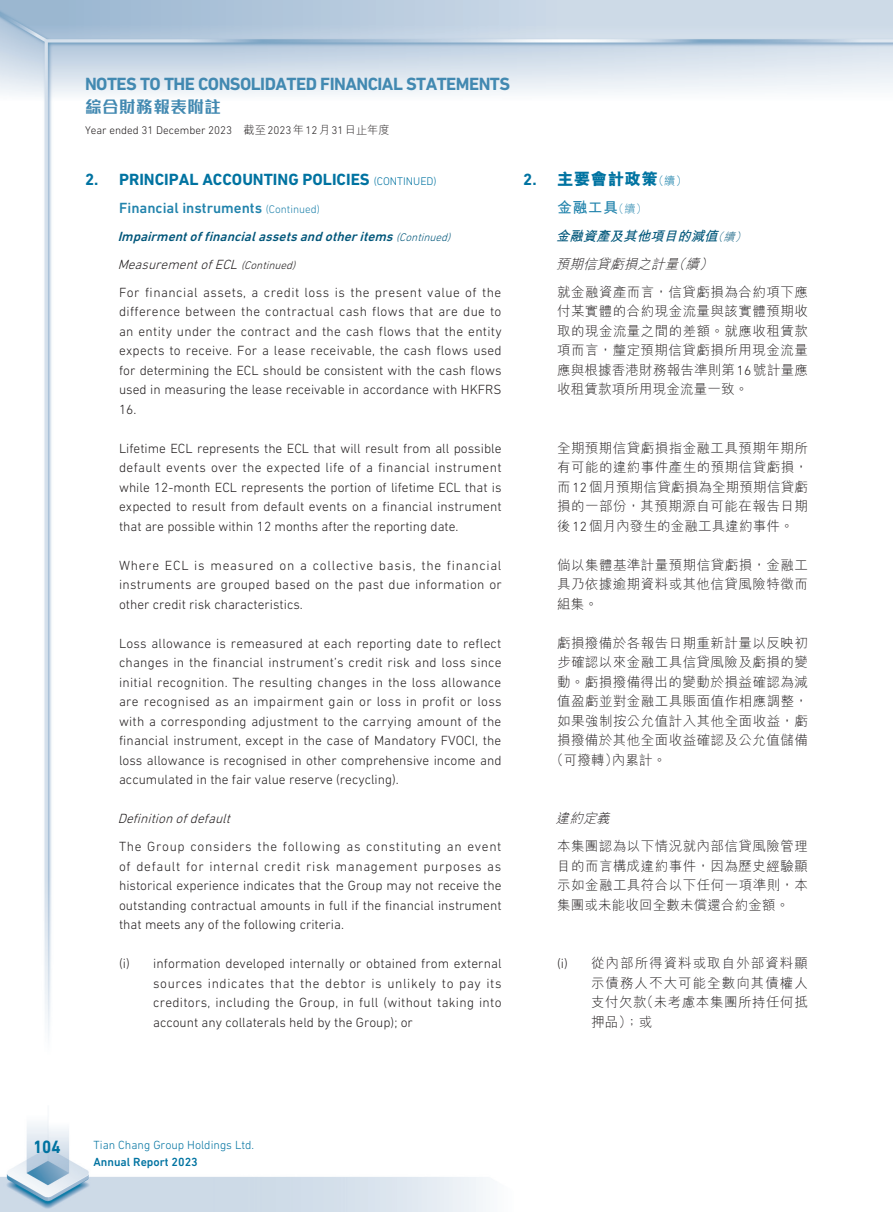
<style>
.page{position:relative;width:893px;height:1212px;background:#fff}
.page>*{position:absolute;margin:0;border:0;box-sizing:border-box;transform-origin:0 0}
.t1{font:700 18.15px "DIN Next LT Pro";color:#0073a1;scale:.91 1}
.t2{font:700 18px "DIN Next LT Pro";letter-spacing:-.03em;color:#4289b1}
._3__標題{font:700 16.5px "DIN Next LT Pro";color:#0073a1}
._8__標題---C{font:800 16.5px "M Hei HK";letter-spacing:.025em;color:#0073a1}
.t3{font:700 16.5px "M Stiff Hei HK";letter-spacing:.035em;color:#4289b1}
._4__副標題{font:500 15px "DIN Next LT Pro";color:#2183ac}
._9___副標題---C{font:700 15px "M Hei HK";color:#2183ac}
._1__內文{font:300 13.5px/19.5px "DIN Next LT Pro";color:#231f20;text-align:justify}
._6__內文---C{font:300 13.5px/19.5px "M Hei HK";letter-spacing:.035em;color:#231f20;text-align:justify}
._5__副副標題{font:italic 500 13.5px "DIN Next LT Pro";color:#00567a}
._1__內文-2{font:italic 300 13.5px "DIN Next LT Pro";color:#231f20}
._6__內文---C-2{font:italic 300 13.5px "M Hei HK";color:#231f20}
._10__副副標題--C{font:italic 700 13.5px "M Hei HK";color:#00567a}
.t4{font:300 12px "DIN Next LT Pro";color:#0073a1}
.t5{font:500 12px "DIN Next LT Pro";color:#0073a1}
.t6{font:300 11.25px "DIN Next LT Pro";color:#231f20}
.s1{font-family:"M Hei HK"}
.s2{font-weight:300;font-size:11.25px}
.s3{font-size:11.25px}
.s4{font-family:"DIN Next LT Pro";font-weight:700}
.s5{font-family:"DIN Next LT Pro"}
</style>
<div class="page">
<img style="left:0;top:0;width:892px;height:1212px">
<h2 class="t2" style="left:85px;top:74px;width:427px">NOTES TO THE CONSOLIDATED FINANCIAL STATEMENTS</h2>
<p class="t3" style="left:85px;top:99px;width:138px">綜合財務報表附註</p>
<p class="t6" style="left:85px;top:123px;width:306px">Year ended 31 December 2023 <span class="s1">截至</span>2023<span class="s1">年</span>12<span class="s1">月</span>31<span class="s1">日止年度</span></p>
<p class="_3__標題" style="left:85px;top:170px;width:353px">2. PRINCIPAL ACCOUNTING POLICIES <span class="s2">(CONTINUED)</span></p>
<p class="_4__副標題" style="left:119px;top:199px;width:202px">Financial instruments <span class="s2">(Continued)</span></p>
<p class="_5__副副標題" style="left:118px;top:228px;width:338px">Impairmentoffinancialassetsandotheritems <span class="s2">(Continued)</span></p>
<p class="_1__內文-2" style="left:118px;top:256px;width:183px">MeasurementofECL <span class="s3">(Continued)</span></p>
<p class="_1__內文" style="left:119px;top:282px;width:384px">For financial assets, a credit loss is the present value of the difference between the contractual cash flows that are due to an entity under the contract and the cash flows that the entity expects to receive. For a lease receivable, the cash flows used for determining the ECL should be consistent with the cash flows used in measuring the lease receivable in accordance with HKFRS 16.</p>
<p class="_1__內文" style="left:119px;top:438px;width:384px">Lifetime ECL represents the ECL that will result from all possible default events over the expected life of a financial instrument while 12-month ECL represents the portion of lifetime ECL that is expected to result from default events on a financial instrument that are possible within 12 months after the reporting date.</p>
<p class="_1__內文" style="left:119px;top:555px;width:384px">Where ECL is measured on a collective basis, the financial instruments are grouped based on the past due information or other credit risk characteristics.</p>
<p class="_1__內文" style="left:119px;top:633px;width:384px">Loss allowance is remeasured at each reporting date to reflect changes in the financial instrument’s credit risk and loss since initial recognition. The resulting changes in the loss allowance are recognised as an impairment gain or loss in profit or loss with a corresponding adjustment to the carrying amount of the financial instrument, except in the case of Mandatory FVOCI, the loss allowance is recognised in other comprehensive income and accumulated in the fair value reserve (recycling).</p>
<p class="_1__內文-2" style="left:118px;top:811px;width:118px">Definitionofdefault</p>
<p class="_1__內文" style="left:119px;top:837px;width:384px">The Group considers the following as constituting an event of default for internal credit risk management purposes as historical experience indicates that the Group may not receive the outstanding contractual amounts in full if the financial instrument that meets any of the following criteria.</p>
<p class="_1__內文" style="left:153px;top:954px;width:350px;text-indent:-34px">(i) information developed internally or obtained from external sources indicates that the debtor is unlikely to pay its creditors, including the Group, in full (without taking into account any collaterals held by the Group); or</p>
<p class="_8__標題---C" style="left:523px;top:170px;width:166px"><span class="s4">2.</span> 主要會計政策<span class="s2">（續）</span></p>
<p class="_9___副標題---C" style="left:557px;top:196px;width:92px">金融工具<span class="s2">（續）</span></p>
<p class="_10__副副標題--C" style="left:556px;top:226px;width:195px">金融資產及其他項目的減值<span class="s2">（續）</span></p>
<p class="_6__內文---C-2" style="left:556px;top:257px;width:162px">預期信貸虧損之計量（續）</p>
<p class="_6__內文---C" style="left:557px;top:282px;width:252px">就金融資產而言，信貸虧損為合約項下應付某實體的合約現金流量與該實體預期收取的現金流量之間的差額。就應收租賃款項而言，釐定預期信貸虧損所用現金流量應與根據香港財務報告準則第<span class="s5">16</span>號計量應收租賃款項所用現金流量一致。</p>
<p class="_6__內文---C" style="left:557px;top:438px;width:252px">全期預期信貸虧損指金融工具預期年期所有可能的違約事件產生的預期信貸虧損，而<span class="s5">12</span>個月預期信貸虧損為全期預期信貸虧損的一部份，其預期源自可能在報告日期後<span class="s5">12</span>個月內發生的金融工具違約事件。</p>
<p class="_6__內文---C" style="left:557px;top:555px;width:252px">倘以集體基準計量預期信貸虧損，金融工具乃依據逾期資料或其他信貸風險特徵而組集。</p>
<p class="_6__內文---C" style="left:557px;top:633px;width:252px">虧損撥備於各報告日期重新計量以反映初</p>
<p class="_6__內文---C" style="left:557px;top:652px;width:252px">步確認以來金融工具信貸風險及虧損的變</p>
<p class="_6__內文---C" style="left:557px;top:672px;width:252px">動。虧損撥備得出的變動於損益確認為減</p>
<p class="_6__內文---C" style="left:557px;top:691px;width:252px">值盈虧並對金融工具賬面值作相應調整，</p>
<p class="_6__內文---C" style="left:557px;top:711px;width:252px">如果強制按公允值計入其他全面收益，虧</p>
<p class="_6__內文---C" style="left:557px;top:730px;width:252px">損撥備於其他全面收益確認及公允值儲備</p>
<p class="_6__內文---C" style="left:550px;top:750px;width:118px">（可撥轉）內累計。</p>
<p class="_6__內文---C-2" style="left:556px;top:811px;width:60px">違約定義</p>
<p class="_6__內文---C" style="left:557px;top:836px;width:252px">本集團認為以下情況就內部信貸風險管理目的而言構成違約事件，因為歷史經驗顯示如金融工具符合以下任何一項準則，本集團或未能收回全數未償還合約金額。</p>
<p class="_6__內文---C" style="left:591px;top:953px;width:218px;text-indent:-34px"><span class="s5">(i)</span> 從內部所得資料或取自外部資料顯示債務人不大可能全數向其債權人支付欠款（未考慮本集團所持任何抵押品）；或</p>
<h1 class="t1" style="left:33px;top:1136px;width:32px">104</h1>
<p class="t4" style="left:94px;top:1138px;width:162px">Tian Chang Group Holdings Ltd.</p>
<p class="t5" style="left:94px;top:1154px;width:106px">Annual Report 2023</p>
</div>
